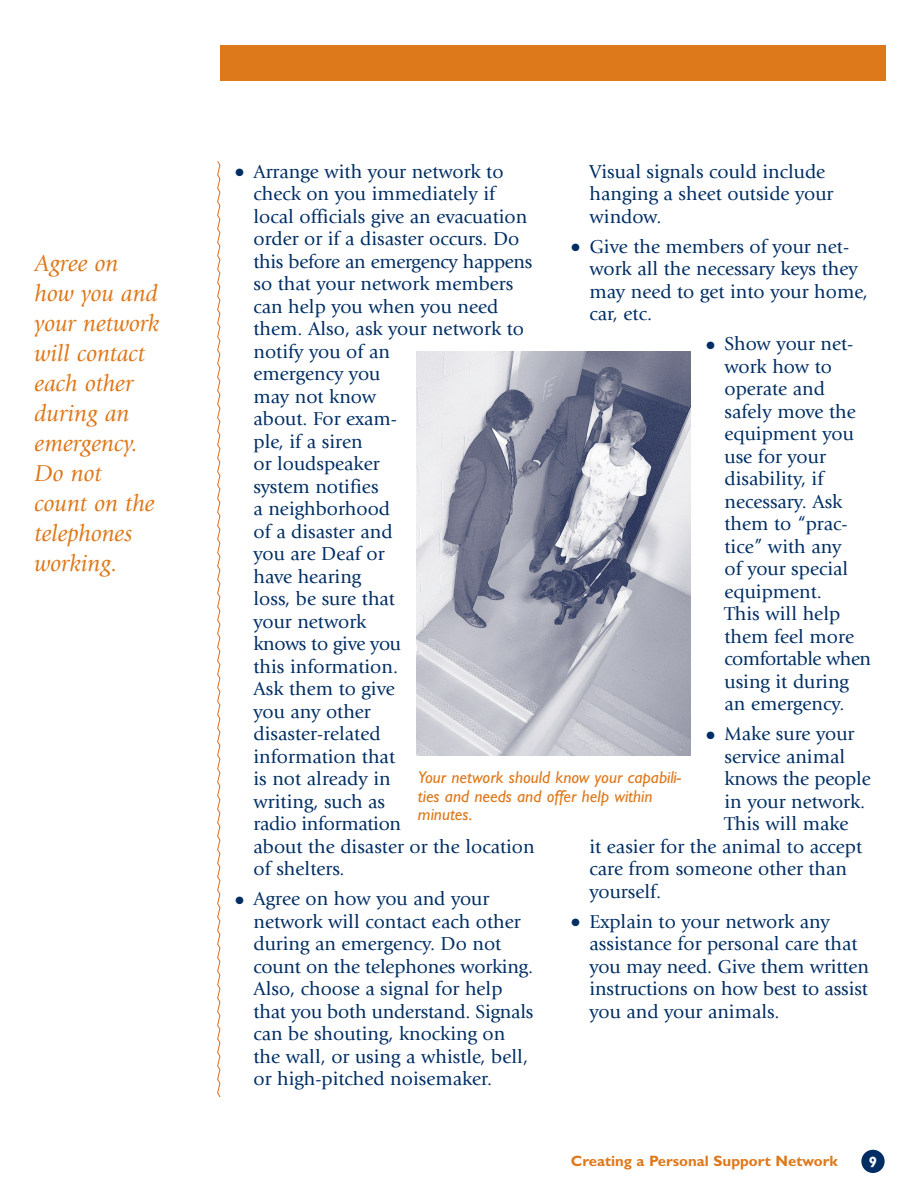
<style>
.page{position:relative;width:918px;height:1188px;background:#fff}
.page>*{position:absolute;margin:0;border:0;box-sizing:border-box;transform-origin:0 0}
.t1{font:italic 24px/30px "Giovanni";color:#de791b}
.t2{font:19.5px/22.5px "Giovanni";color:#002e64}
.t3{font:italic 17.25px/18.8px "Gill Sans";color:#de791b}
.t4{font:700 15px "Gill Sans";color:#de791b}
.t5{font:700 15px "Gill Sans";color:#fff}
</style>
<div class="page">
<div style="left:220px;top:45px;width:666px;height:36px;background:#de791b"></div>
<svg style="left:217px;top:161px;width:3px;height:936px"></svg>
<div style="left:861px;top:1150px;width:24px;height:23px;background:#002e64;border-radius:50%"></div>
<img style="left:416px;top:351px;width:274px;height:405px">
<p class="t1" style="left:35px;top:250px;width:126px">Agree on how you and your network will contact each other during an emergency.<br>Do not count on the telephones working.</p>
<p class="t2" style="left:590px;top:161px;width:245px">Visual signals could include hanging a sheet outside your window.</p>
<p class="t2" style="left:590px;top:236px;width:280px;text-indent:-18px">● Give the members of your net&shy;work all the necessary keys they may need to get into your home, car, etc.</p>
<p class="t2" style="left:724px;top:334px;width:148px;text-indent:-18px">● Show your net&shy;work how to operate and safely move the equipment you use for your disability, if necessary. Ask them to “prac&shy;tice” with any<br>of your special equipment.<br>This will help them feel more comfortable when using it during an emergency.</p>
<p class="t2" style="left:706px;top:724px;width:149px">● Make sure your</p>
<p class="t2" style="left:724px;top:746px;width:122px">service animal</p>
<p class="t2" style="left:724px;top:769px;width:148px">knows the people</p>
<p class="t2" style="left:724px;top:791px;width:142px">in your network.</p>
<p class="t2" style="left:724px;top:814px;width:126px">This will make</p>
<p class="t2" style="left:589px;top:836px;width:274px">it easier for the animal to accept</p>
<p class="t2" style="left:589px;top:859px;width:259px">care from someone other than</p>
<p class="t2" style="left:589px;top:881px;width:73px">yourself.</p>
<p class="t2" style="left:590px;top:911px;width:281px;text-indent:-18px">● Explain to your network any assistance for personal care that you may need. Give them written instructions on how best to assist you and your animals.</p>
<p class="t2" style="left:254px;top:161px;width:283px;text-indent:-18px">● Arrange with your network to check on you immediately if local officials give an evacuation order or if a disaster occurs. Do this before an emergency happens so that your network members can help you when you need them. Also, ask your network to notify you of an<br>emergency you<br>may not know<br>about. For exam-<br>ple, if a siren<br>or loudspeaker<br>system notifies<br>a neighborhood<br>of a disaster and<br>you are Deaf or<br>have hearing<br>loss, be sure that<br>your network<br>knows to give you<br>this information.<br>Ask them to give<br>you any other<br>disaster-related<br>information that<br>is not already in<br>writing, such as<br>radio information<br>about the disaster or the location of shelters.</p>
<p class="t2" style="left:254px;top:889px;width:282px;text-indent:-18px">● Agree on how you and your network will contact each other during an emergency. Do not count on the telephones working.<br>Also, choose a signal for help that you both understand. Signals can be shouting, knocking on the wall, or using a whistle, bell, or high-pitched noisemaker.</p>
<p class="t3" style="left:418px;top:769px;width:265px">Your network should know your capabili&shy;ties and needs and offer help within minutes.</p>
<p class="t4" style="left:571px;top:1155px;width:269px">Creating a Personal Support Network</p>
<p class="t5" style="left:869px;top:1156px;width:10px">9</p>
</div>
